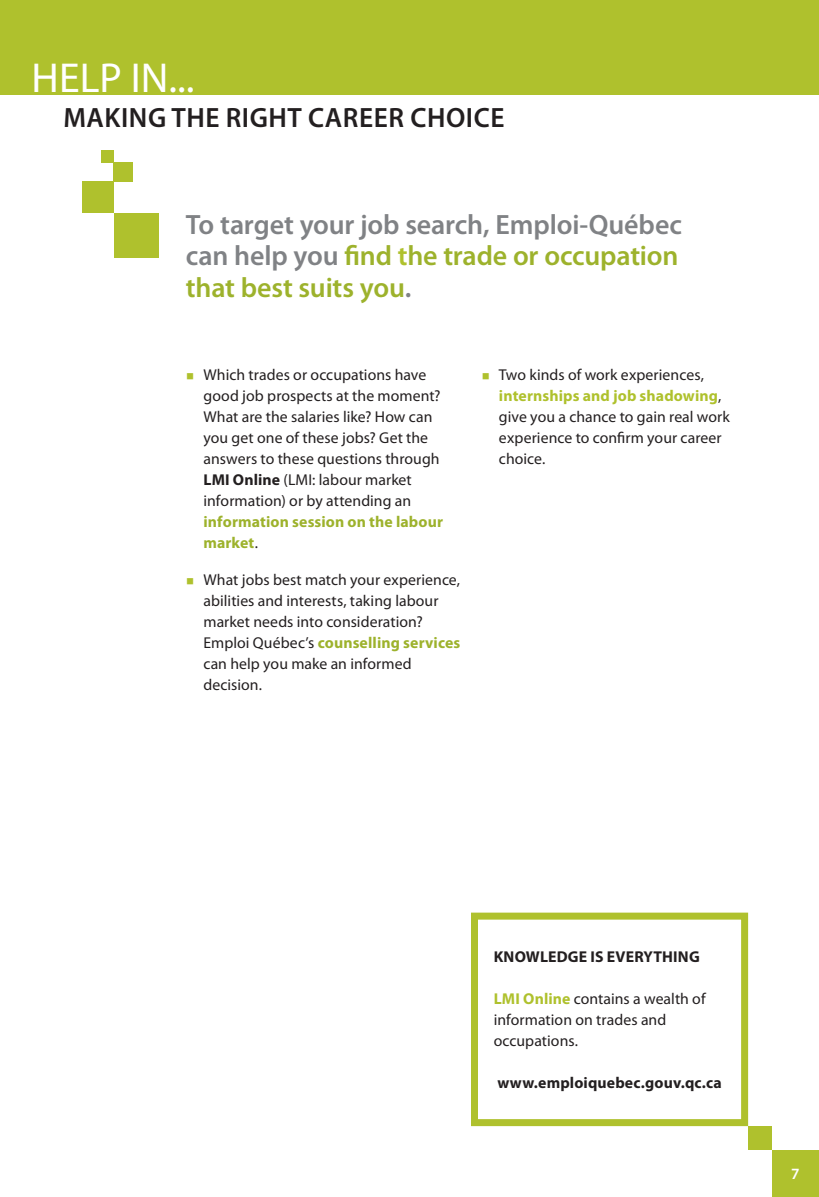
<style>
.page{position:relative;width:819px;height:1197px;background:#fff}
.page>*{position:absolute;margin:0;border:0;box-sizing:border-box;transform-origin:0 0}
.t1{font:42px "Myriad Pro";color:#fff}
.t2{font:600 28px/31.5px "Myriad Pro";letter-spacing:-.005em;color:#808285}
.t3{font:600 28px "Myriad Pro";letter-spacing:.02em;color:#231f20}
.t4{font:15.75px/21px "Myriad Pro";letter-spacing:.005em;color:#231f20}
.t5{font:700 15.75px "Myriad Pro";letter-spacing:.01em;color:#231f20}
.t6{font:700 15.75px/21px "Myriad Pro";letter-spacing:.01em;color:#9db22c}
.t7{font:600 15.75px "Myriad Pro";color:#fff}
.s1{color:#9db22c}
.s2{color:#afc12d}
.s3{font-weight:700}
.s4{font-weight:400;color:#231f20}
.s5{font-weight:700;color:#9db22c}
.s6{font-weight:700;color:#afc12d}
</style>
<div class="page">
<div style="left:0;top:0;width:819px;height:94px;background:#afc12d"></div>
<div style="left:772px;top:1150px;width:47px;height:47px;background:#afc12d"></div>
<div style="left:748px;top:1126px;width:24px;height:24px;background:#afc12d"></div>
<div style="left:82px;top:182px;width:32px;height:31px;background:#afc12d"></div>
<div style="left:114px;top:162px;width:19px;height:20px;background:#afc12d"></div>
<div style="left:101px;top:150px;width:13px;height:12px;background:#afc12d"></div>
<div style="left:114px;top:213px;width:44px;height:45px;background:#afc12d"></div>
<hr style="left:0;top:0;width:1px;height:94px;background:#00b3f0">
<div style="left:471px;top:913px;width:277px;height:213px;border:7px solid #afc12d"></div>
<h1 class="t1" style="left:32px;top:52px;width:164px">HELP IN...</h1>
<h2 class="t3" style="left:64px;top:100px;width:442px">MAKING THE RIGHT CAREER CHOICE</h2>
<h2 class="t2" style="left:186px;top:208px;width:498px">To target your job search, Emploi-Québec can help you <span class="s1">find</span> <span class="s2">t</span><span class="s1">he trade or occupation that best suits you</span>.</h2>
<p class="t4" style="left:203px;top:364px;width:239px;text-indent:-17px"><span class="s2">○</span> Which trades or occupations have good job prospects at the moment?<br>What are the salaries like? How can you get one of these jobs? Get the answers to these questions through <span class="s3">LMI Online</span> (LMI: labour market information) or by attending an</p>
<p class="t6" style="left:203px;top:511px;width:241px">information session on the labour market<span class="s4">.</span></p>
<p class="t4" style="left:203px;top:569px;width:259px;text-indent:-17px"><span class="s2">○</span> What jobs best match your experience, abilities and interests, taking labour market needs into consideration?<br>Emploi Québec’s <span class="s5">counselling services </span>can help you make an informed decision.</p>
<p class="t4" style="left:499px;top:364px;width:232px;text-indent:-17px"><span class="s2">○</span> Two kinds of work experiences, <span class="s6">internships and job shadowing</span>, give you a chance to gain real work experience to confirm your career choice.</p>
<p class="t5" style="left:494px;top:947px;width:208px">KNOWLEDGE IS EVERYTHING</p>
<p class="t4" style="left:494px;top:988px;width:213px"><span class="s6">LMI Online</span> contains a wealth of information on trades and occupations.</p>
<p class="t5" style="left:497px;top:1073px;width:226px">www.emploiquebec.gouv.qc.ca</p>
<p class="t7" style="left:791px;top:1164px;width:10px">7</p>
</div>
